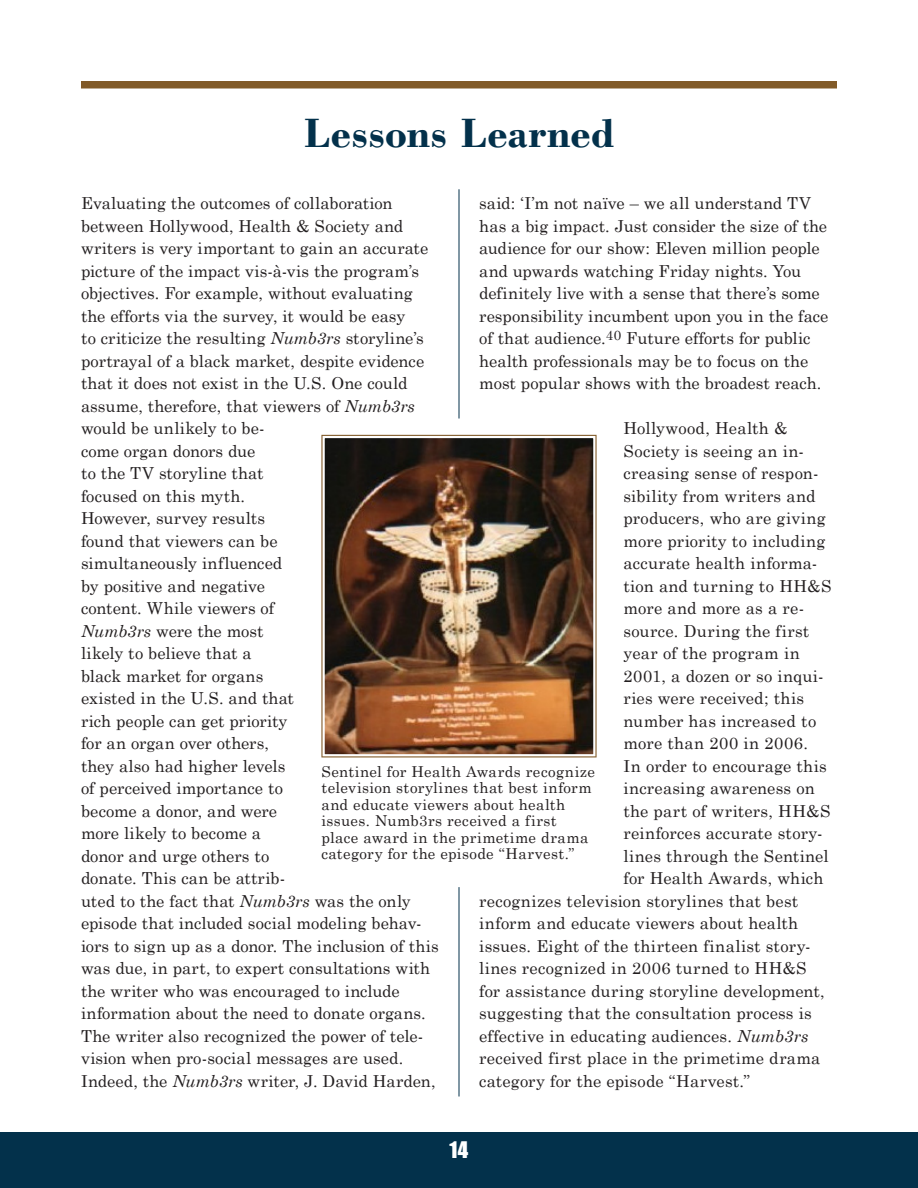
<style>
.page{position:relative;width:918px;height:1188px;background:#fff}
.page>*{position:absolute;margin:0;border:0;box-sizing:border-box;transform-origin:0 0}
.t1{font:700 42px "Bodoni";color:#03314b}
.t2{font:21px "Impact";color:#fff}
.t3{font:16.5px/22.5px "Century Schoolbook";letter-spacing:.005em;color:#231f20}
.t4{font:16.5px "Century Schoolbook";letter-spacing:.025em;color:#231f20}
.t5{font:16.5px "Century Schoolbook";letter-spacing:.03em;color:#231f20}
.t6{font:15px/16.5px "Century Schoolbook";letter-spacing:.025em;color:#231f20}
.s1{font-style:italic}
</style>
<div class="page">
<div style="left:0;top:1133px;width:918px;height:55px;background:#03314b"></div>
<div style="left:81px;top:81px;width:756px;height:7px;background:#815a28"></div>
<div style="left:321px;top:435px;width:276px;height:322px;border:4px solid #815a28"></div>
<img style="left:326px;top:439px;width:266px;height:314px">
<div style="left:323px;top:436px;width:272px;height:320px;border:2px solid #fff"></div>
<hr style="left:459px;top:189px;width:1px;height:230px;background:#03314b">
<hr style="left:459px;top:887px;width:1px;height:209px;background:#03314b">
<h1 class="t1" style="left:304px;top:109px;width:312px">Lessons Learned</h1>
<p class="t3" style="left:81px;top:190px;width:359px">Evaluating the outcomes of collaboration between Hollywood, Health &amp; Society and writers is very important to gain an accurate picture of the impact vis-à-vis the program’s objectives. For example, without evaluating the efforts via the survey, it would be easy<br>to criticize the resulting <span class="s1">Numb3rs</span> storyline’s portrayal of a black market, despite evidence that it does not exist in the U.S. One could assume, therefore, that viewers of <span class="s1">Numb3rs </span>would be unlikely to be-<br>come organ donors due<br>to the TV storyline that<br>focused on this myth.<br>However, survey results<br>found that viewers can be<br>simultaneously influenced<br>by positive and negative<br>content. While viewers of<br><span class="s1">Numb3rs</span> were the most<br>likely to believe that a<br>black market for organs<br>existed in the U.S. and that<br>rich people can get priority<br>for an organ over others,<br>they also had higher levels<br>of perceived importance to<br>become a donor, and were<br>more likely to become a<br>donor and urge others to<br>donate. This can be attrib-<br>uted to the fact that <span class="s1">Numb3rs</span> was the only episode that included social modeling behav&shy;iors to sign up as a donor. The inclusion of this was due, in part, to expert consultations with the writer who was encouraged to include information about the need to donate organs.<br>The writer also recognized the power of tele&shy;vision when pro-social messages are used.<br>Indeed, the <span class="s1">Numb3rs</span> writer, J. David Harden,</p>
<p class="t3" style="left:479px;top:191px;width:351px">said: ‘I’m not naïve – we all understand TV has a big impact. Just consider the size of the audience for our show: Eleven million people and upwards watching Friday nights. You definitely live with a sense that there’s some responsibility incumbent upon you in the face of that audience.<sup>40</sup> Future efforts for public health professionals may be to focus on the most popular shows with the broadest reach.</p>
<p class="t3" style="left:624px;top:415px;width:165px">Hollywood, Health &amp;</p>
<p class="t3" style="left:624px;top:438px;width:182px">Society is seeing an in-</p>
<p class="t3" style="left:624px;top:460px;width:196px">creasing sense of respon-</p>
<p class="t3" style="left:624px;top:483px;width:193px">sibility from writers and</p>
<p class="t3" style="left:624px;top:505px;width:204px">producers, who are giving</p>
<p class="t3" style="left:624px;top:528px;width:203px">more priority to including</p>
<p class="t3" style="left:624px;top:550px;width:195px">accurate health informa-</p>
<p class="t4" style="left:624px;top:572px;width:209px">tion and turning to HH&amp;S</p>
<p class="t3" style="left:624px;top:595px;width:182px">more and more as a re-</p>
<p class="t3" style="left:624px;top:618px;width:187px">source. During the first</p>
<p class="t3" style="left:624px;top:641px;width:178px">year of the program in</p>
<p class="t3" style="left:624px;top:663px;width:201px">2001, a dozen or so inqui-</p>
<p class="t3" style="left:624px;top:686px;width:182px">ries were received; this</p>
<p class="t3" style="left:624px;top:708px;width:194px">number has increased to</p>
<p class="t5" style="left:624px;top:729px;width:186px">more than 200 in 2006.</p>
<p class="t3" style="left:624px;top:753px;width:205px">In order to encourage this</p>
<p class="t3" style="left:624px;top:776px;width:193px">increasing awareness on</p>
<p class="t3" style="left:624px;top:798px;width:208px">the part of writers, HH&amp;S</p>
<p class="t3" style="left:624px;top:821px;width:201px">reinforces accurate story-</p>
<p class="t3" style="left:624px;top:843px;width:207px">lines through the Sentinel</p>
<p class="t3" style="left:624px;top:866px;width:201px">for Health Awards, which</p>
<p class="t3" style="left:479px;top:888px;width:320px">recognizes television storylines that best</p>
<p class="t3" style="left:479px;top:911px;width:321px">inform and educate viewers about health</p>
<p class="t3" style="left:479px;top:933px;width:333px">issues. Eight of the thirteen finalist story-</p>
<p class="t4" style="left:479px;top:954px;width:329px">lines recognized in 2006 turned to HH&amp;S</p>
<p class="t3" style="left:479px;top:978px;width:347px">for assistance during storyline development,</p>
<p class="t3" style="left:479px;top:1001px;width:334px">suggesting that the consultation process is</p>
<p class="t3" style="left:479px;top:1023px;width:331px">effective in educating audiences. <span class="s1">Numb3rs</span></p>
<p class="t3" style="left:479px;top:1046px;width:343px">received first place in the primetime drama</p>
<p class="t3" style="left:479px;top:1068px;width:273px">category for the episode “Harvest.”</p>
<p class="t6" style="left:321px;top:762px;width:275px">Sentinel for Health Awards recognize television storylines that best inform and educate viewers about health issues. Numb3rs received a first place award in the primetime drama category for the episode “Harvest.”</p>
<p class="t2" style="left:450px;top:1134px;width:20px">14</p>
</div>
